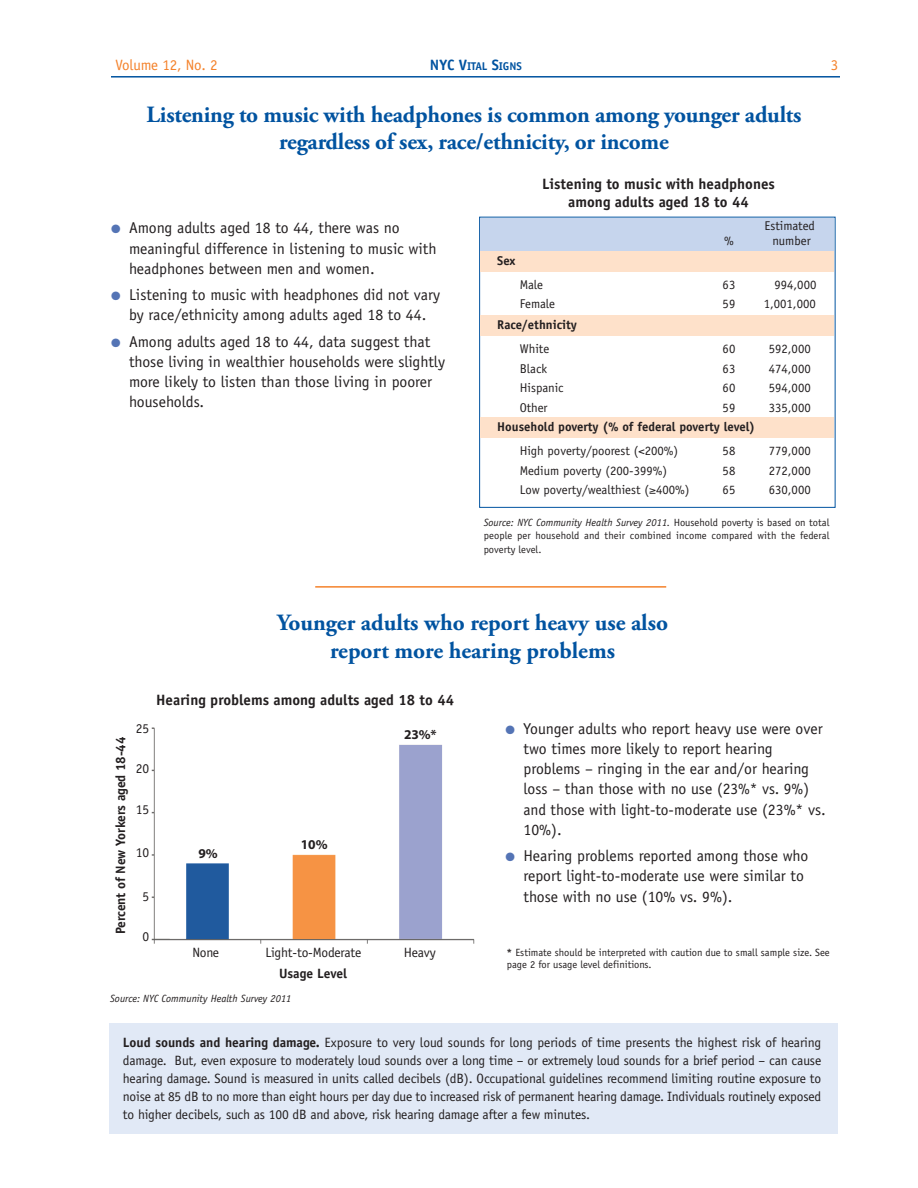
<style>
.page{position:relative;width:918px;height:1188px;background:#fff}
.page>*{position:absolute;margin:0;border:0;box-sizing:border-box;transform-origin:0 0}
.t1{font:700 23.25px/27.9px "Adobe Garamond Pro";letter-spacing:-.01em;color:#0153a0;text-align:center}
.t2{font:15.75px/20.2px "Officina Sans";color:#231f20}
.t3{font:700 15px/18px "Officina Sans";color:#231f20;text-align:center}
.t4{font:15px "Officina Sans";letter-spacing:-.005em;color:#f4822b}
.t5{font:13.5px/18px "Officina Sans";letter-spacing:-.01em;color:#231f20;text-align:justify}
.t6{font:700 13.5px "Officina Sans";letter-spacing:-.01em;color:#231f20}
.t7{font:700 13.5px "Myriad Pro";color:#231f20}
.t8{font:12.75px "Officina Sans";color:#231f20}
.t9{font:700 12.75px "Officina Sans";color:#231f20}
.t10{font:700 11.25px "Officina Sans";letter-spacing:-.01em;color:#0153a0}
.t11{font:10.5px/13.5px "Officina Sans";color:#231f20}
.t12{font:italic 10.5px "Officina Sans";color:#231f20}
.s1{font-size:15px}
.s2{color:#5474b5}
.s3{font-style:italic}
.s4{font-weight:700}
</style>
<div class="page">
<hr style="left:111px;top:76px;width:729px;height:2px;background:#0153a0">
<hr style="left:315px;top:586px;width:351px;height:2px;background:#f4822b">
<img style="left:151px;top:727px;width:324px;height:217px">
<div style="left:188px;top:848px;width:40px;height:13px;background:#fff"></div>
<div style="left:294px;top:839px;width:40px;height:14px;background:#fff"></div>
<div style="left:400px;top:729px;width:41px;height:14px;background:#fff"></div>
<div style="left:109px;top:1024px;width:729px;height:110px;background:#e1e9f6"></div>
<div style="left:479px;top:217px;width:357px;height:291px;border:1px solid #0153a0"></div>
<div style="left:481px;top:218px;width:353px;height:32px;background:#c6d5ed"></div>
<div style="left:481px;top:251px;width:353px;height:21px;background:#fee1ca"></div>
<div style="left:481px;top:316px;width:353px;height:20px;background:#fee1ca"></div>
<div style="left:481px;top:418px;width:353px;height:20px;background:#fee1ca"></div>
<p class="t4" style="left:115px;top:60px;width:104px">Volume 12, No. 2</p>
<p class="t10" style="left:430px;top:62px;width:93px"><span class="s1">NYC V</span>ITAL <span class="s1">S</span>IGNS</p>
<p class="t4" style="left:831px;top:60px;width:9px">3</p>
<h1 class="t1" style="left:147px;top:102px;width:656px">Listening to music with headphones is common among younger adults regardless of sex, race/ethnicity, or income</h1>
<p class="t2" style="left:129px;top:219px;width:309px;text-indent:-18px"><span class="s2">●</span> Among adults aged 18 to 44, there was no meaningful difference in listening to music with headphones between men and women.</p>
<p class="t2" style="left:111px;top:286px;width:331px;text-align:center"><span class="s2">●</span> Listening to music with headphones did not vary by race/ethnicity among adults aged 18 to 44.</p>
<p class="t2" style="left:129px;top:332px;width:318px;text-indent:-18px"><span class="s2">●</span> Among adults aged 18 to 44, data suggest that those living in wealthier households were slightly more likely to listen than those living in poorer households.</p>
<p class="t9" style="left:497px;top:256px;width:20px">Sex</p>
<p class="t3" style="left:542px;top:177px;width:234px">Listening to music with headphones among adults aged 18 to 44</p>
<p class="t8" style="left:765px;top:221px;width:52px">Estimated</p>
<p class="t8" style="left:724px;top:236px;width:11px">%</p>
<p class="t8" style="left:773px;top:236px;width:40px">number</p>
<p class="t8" style="left:520px;top:280px;width:25px">Male</p>
<p class="t8" style="left:723px;top:280px;width:14px">63</p>
<p class="t8" style="left:774px;top:280px;width:44px">994,000</p>
<p class="t8" style="left:520px;top:299px;width:37px">Female</p>
<p class="t8" style="left:723px;top:299px;width:14px">59</p>
<p class="t8" style="left:764px;top:299px;width:54px">1,001,000</p>
<p class="t9" style="left:497px;top:320px;width:81px">Race/ethnicity</p>
<p class="t8" style="left:520px;top:344px;width:31px">White</p>
<p class="t8" style="left:723px;top:344px;width:14px">60</p>
<p class="t8" style="left:769px;top:344px;width:44px">592,000</p>
<p class="t8" style="left:520px;top:364px;width:29px">Black</p>
<p class="t8" style="left:723px;top:364px;width:14px">63</p>
<p class="t8" style="left:769px;top:364px;width:44px">474,000</p>
<p class="t8" style="left:520px;top:383px;width:45px">Hispanic</p>
<p class="t8" style="left:723px;top:383px;width:14px">60</p>
<p class="t8" style="left:769px;top:383px;width:44px">594,000</p>
<p class="t8" style="left:520px;top:403px;width:29px">Other</p>
<p class="t8" style="left:723px;top:403px;width:14px">59</p>
<p class="t8" style="left:769px;top:403px;width:44px">335,000</p>
<p class="t9" style="left:497px;top:422px;width:259px">Household poverty (% of federal poverty level)</p>
<p class="t8" style="left:520px;top:446px;width:160px">High poverty/poorest (&lt;200%)</p>
<p class="t8" style="left:723px;top:446px;width:14px">58</p>
<p class="t8" style="left:769px;top:446px;width:44px">779,000</p>
<p class="t8" style="left:520px;top:466px;width:149px">Medium poverty (200-399%)</p>
<p class="t8" style="left:723px;top:466px;width:14px">58</p>
<p class="t8" style="left:769px;top:466px;width:44px">272,000</p>
<p class="t8" style="left:520px;top:485px;width:171px">Low poverty/wealthiest (≥400%)</p>
<p class="t8" style="left:723px;top:485px;width:14px">65</p>
<p class="t8" style="left:769px;top:485px;width:44px">630,000</p>
<p class="t11" style="left:484px;top:516px;width:347px;text-align:justify"><span class="s3">Source: NYC Community Health Survey 2011.</span> Household poverty is based on total people per household and their combined income compared with the federal poverty level.</p>
<p class="t6" style="left:115px;top:934px;width:199px;rotate:-90deg">Percent of New Yorkers aged 18-44</p>
<p class="t5" style="left:136px;top:721px;width:15px">25</p>
<p class="t5" style="left:136px;top:761px;width:15px">20</p>
<p class="t5" style="left:136px;top:801px;width:15px">15</p>
<p class="t5" style="left:136px;top:845px;width:15px">10</p>
<p class="t5" style="left:142px;top:888px;width:8px">5</p>
<p class="t5" style="left:142px;top:928px;width:8px">0</p>
<h1 class="t1" style="left:277px;top:611px;width:392px">Younger adults who report heavy use also report more hearing problems</h1>
<p class="t3" style="left:156px;top:692px;width:299px">Hearing problems among adults aged 18 to 44</p>
<p class="t7" style="left:199px;top:845px;width:21px">9%</p>
<p class="t7" style="left:301px;top:837px;width:28px">10%</p>
<p class="t7" style="left:404px;top:726px;width:34px">23%*</p>
<p class="t5" style="left:192px;top:944px;width:28px">None</p>
<p class="t5" style="left:265px;top:944px;width:98px">Light-to-Moderate</p>
<p class="t5" style="left:404px;top:944px;width:33px">Heavy</p>
<p class="t6" style="left:279px;top:968px;width:69px">Usage Level</p>
<p class="t2" style="left:524px;top:719px;width:304px;text-indent:-18px"><span class="s2">●</span> Younger adults who report heavy use were over two times more likely to report hearing problems – ringing in the ear and/or hearing loss – than those with no use (23%* vs. 9%) and those with light-to-moderate use (23%* vs.<br>10%).</p>
<p class="t2" style="left:524px;top:847px;width:286px;text-indent:-18px"><span class="s2">●</span> Hearing problems reported among those who report light-to-moderate use were similar to those with no use (10% vs. 9%).</p>
<p class="t11" style="left:506px;top:947px;width:325px;line-height:12px"><span class="s4">*</span> Estimate should be interpreted with caution due to small sample size. See page 2 for usage level definitions.</p>
<p class="t12" style="left:110px;top:995px;width:183px">Source: NYC Community Health Survey 2011</p>
<p class="t5" style="left:123px;top:1035px;width:700px"><span class="s4">Loud sounds and hearing damage.</span> Exposure to very loud sounds for long periods of time presents the highest risk of hearing damage. But, even exposure to moderately loud sounds over a long time – or extremely loud sounds for a brief period – can cause hearing damage. Sound is measured in units called decibels (dB). Occupational guidelines recommend limiting routine exposure to noise at 85 dB to no more than eight hours per day due to increased risk of permanent hearing damage. Individuals routinely exposed to higher decibels, such as 100 dB and above, risk hearing damage after a few minutes.</p>
</div>
